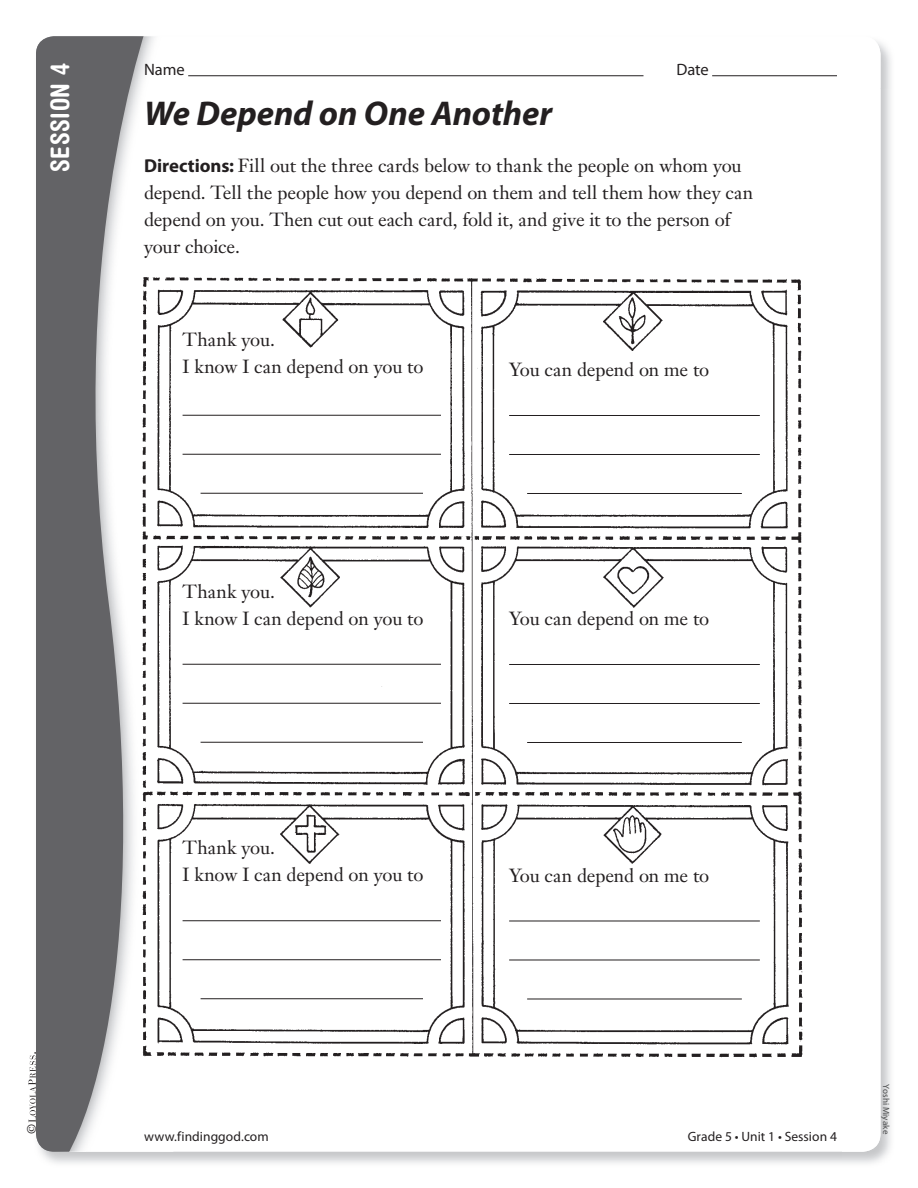
<style>
.page{position:relative;width:918px;height:1188px;background:#fff}
.page>*{position:absolute;margin:0;border:0;box-sizing:border-box;transform-origin:0 0}
.t1{font:italic 700 34.5px "Myriad Pro";color:#231f20}
.t2{font:700 condensed 25.5px "Helvetica Rounded LT Std";letter-spacing:.025em;color:#fff}
.t3{font:18.75px/27px "Janson Text LT Std";letter-spacing:-.01em;color:#231f20}
.t4{font:16.5px "Myriad Pro";letter-spacing:-.005em;color:#231f20}
.t5{font:13.5px "Myriad Pro";letter-spacing:.005em;color:#231f20}
.t6{font:12px "Janson Text LT Std";color:#231f20}
.t7{font:9px "Myriad Pro";letter-spacing:.015em;color:#4b4c4d}
.s1{font-family:"Myriad Pro";font-weight:700}
</style>
<div class="page">
<svg style="left:36px;top:36px;width:118px;height:1116px;fill:#636366"></svg>
<img style="left:139px;top:263px;width:664px;height:808px">
<svg style="left:28px;top:1052px;width:8px;height:70px"></svg>
<hr style="left:188px;top:75px;width:456px;height:1px;background:#231f20">
<hr style="left:712px;top:75px;width:125px;height:1px;background:#231f20">
<hr style="left:183px;top:415px;width:258px;height:1px;background:#231f20">
<hr style="left:183px;top:454px;width:258px;height:1px;background:#231f20">
<hr style="left:201px;top:493px;width:222px;height:1px;background:#231f20">
<hr style="left:183px;top:664px;width:258px;height:1px;background:#231f20">
<hr style="left:183px;top:703px;width:258px;height:1px;background:#231f20">
<hr style="left:201px;top:742px;width:222px;height:1px;background:#231f20">
<hr style="left:183px;top:920px;width:258px;height:1px;background:#231f20">
<hr style="left:183px;top:959px;width:258px;height:1px;background:#231f20">
<hr style="left:201px;top:998px;width:222px;height:1px;background:#231f20">
<hr style="left:509px;top:415px;width:251px;height:1px;background:#231f20">
<hr style="left:509px;top:454px;width:251px;height:1px;background:#231f20">
<hr style="left:527px;top:493px;width:215px;height:1px;background:#231f20">
<hr style="left:509px;top:664px;width:251px;height:1px;background:#231f20">
<hr style="left:509px;top:703px;width:251px;height:1px;background:#231f20">
<hr style="left:527px;top:742px;width:215px;height:1px;background:#231f20">
<hr style="left:509px;top:921px;width:251px;height:1px;background:#231f20">
<hr style="left:509px;top:960px;width:251px;height:1px;background:#231f20">
<hr style="left:527px;top:999px;width:215px;height:1px;background:#231f20">
<h2 class="t2" style="left:44px;top:172px;width:110px;rotate:-90deg">SESSION 4</h2>
<p class="t4" style="left:144px;top:60px;width:42px">Name</p>
<p class="t4" style="left:677px;top:60px;width:34px">Date</p>
<h1 class="t1" style="left:144px;top:91px;width:410px">We Depend on One Another</h1>
<p class="t3" style="left:144px;top:152px;width:611px"><span class="s1">Directions:</span> Fill out the three cards below to thank the people on whom you depend. Tell the people how you depend on them and tell them how they can depend on you. Then cut out each card, fold it, and give it to the person of your choice.</p>
<p class="t3" style="left:183px;top:326px;width:242px">Thank you.<br>I know I can depend on you to</p>
<p class="t3" style="left:509px;top:356px;width:202px">You can depend on me to</p>
<p class="t3" style="left:183px;top:578px;width:242px">Thank you.<br>I know I can depend on you to</p>
<p class="t3" style="left:509px;top:605px;width:202px">You can depend on me to</p>
<p class="t6" style="left:24px;top:1134px;width:12px;rotate:-90deg">©</p>
<p class="t3" style="left:183px;top:834px;width:242px">Thank you.<br>I know I can depend on you to</p>
<p class="t3" style="left:509px;top:861px;width:202px">You can depend on me to</p>
<p class="t5" style="left:144px;top:1128px;width:126px">www.findinggod.com</p>
<p class="t5" style="left:688px;top:1128px;width:151px">Grade 5 • Unit 1 • Session 4</p>
<p class="t7" style="left:892px;top:1084px;width:51px;rotate:90deg">Yoshi Miyake</p>
</div>
